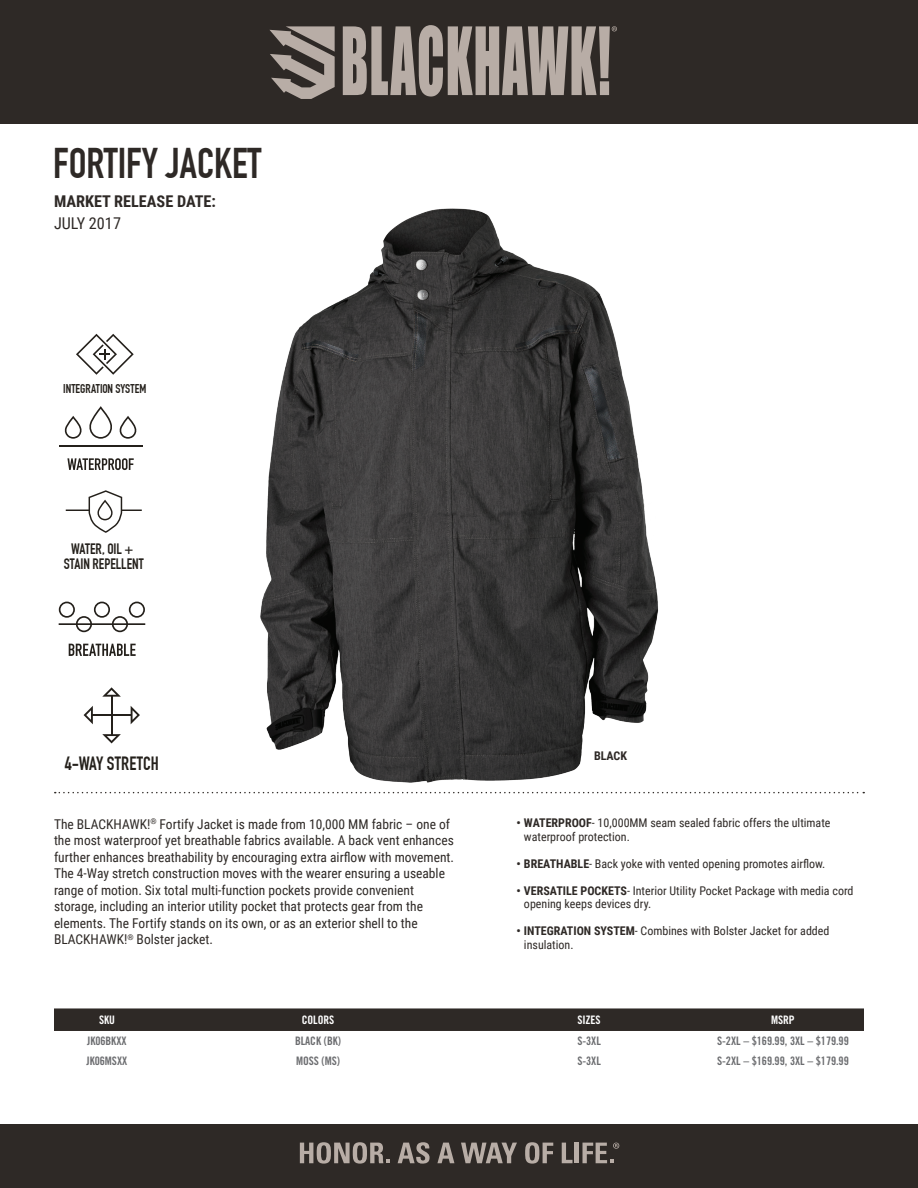
<style>
.page{position:relative;width:918px;height:1188px;background:#fff}
.page>*{position:absolute;margin:0;border:0;box-sizing:border-box;transform-origin:0 0}
.Product_Name{font:700 42px "DIN Condensed";color:#2e2926}
.t1{font:700 18.75px "DIN Condensed";letter-spacing:.005em;color:#24201b}
.t2{font:700 16.2px "Roboto Condensed";color:#2e2926}
.t3{font:16.2px "Roboto Condensed";color:#2e2926}
.t4{font:700 14.85px/14.9px "DIN Condensed";color:#24201b;text-align:center}
.t5{font:13.5px/16.5px "Roboto Condensed";color:#2e2926}
.t6{font:700 12.45px "DIN Condensed";color:#24201b}
.t7{font:12px/13.5px "Roboto Condensed";color:#2e2926}
.t8{font:700 12px "Roboto Condensed";color:#2e2926}
.t9{font:11.7px "Trade Gothic Bold Cond Twenty";letter-spacing:-.005em;color:#6c6d70}
.t10{font:11.7px "Trade Gothic Bold Cond Twenty";letter-spacing:-.01em;color:#fff}
.s1{font-weight:700}
</style>
<div class="page">
<div style="left:0;top:0;width:918px;height:123px;background:#2e2926"></div>
<svg style="left:343px;top:25px;width:274px;height:72px"></svg>
<svg style="left:269px;top:26px;width:66px;height:73px"></svg>
<svg style="left:55px;top:792px;width:809px;height:1px"></svg>
<div style="left:0;top:1124px;width:918px;height:64px;background:#2e2926"></div>
<svg style="left:300px;top:1142px;width:90px;height:22px"></svg>
<svg style="left:398px;top:1142px;width:32px;height:22px"></svg>
<svg style="left:437px;top:1143px;width:17px;height:20px"></svg>
<svg style="left:461px;top:1143px;width:56px;height:20px"></svg>
<svg style="left:525px;top:1142px;width:28px;height:22px"></svg>
<svg style="left:562px;top:1143px;width:11px;height:20px"></svg>
<hr style="left:575px;top:1143px;width:4px;height:20px;background:#b8ada6">
<svg style="left:583px;top:1143px;width:36px;height:20px"></svg>
<div style="left:54px;top:1008px;width:810px;height:23px;background:#2e2926"></div>
<img style="left:260px;top:208px;width:399px;height:574px">
<hr style="left:92px;top:714px;width:40px;height:2px;background:#24201b">
<hr style="left:111px;top:695px;width:2px;height:40px;background:#24201b">
<svg style="left:102px;top:687px;width:19px;height:10px"></svg>
<svg style="left:102px;top:734px;width:19px;height:9px"></svg>
<svg style="left:131px;top:706px;width:9px;height:18px"></svg>
<svg style="left:84px;top:706px;width:9px;height:18px"></svg>
<svg style="left:119px;top:416px;width:18px;height:23px"></svg>
<svg style="left:64px;top:416px;width:18px;height:23px"></svg>
<hr style="left:59px;top:445px;width:84px;height:2px;background:#24201b">
<svg style="left:89px;top:406px;width:23px;height:33px"></svg>
<svg style="left:67px;top:458px;width:67px;height:12px"></svg>
<svg style="left:59px;top:602px;width:86px;height:30px"></svg>
<svg style="left:69px;top:644px;width:67px;height:12px"></svg>
<svg style="left:66px;top:490px;width:76px;height:43px"></svg>
<svg style="left:76px;top:334px;width:58px;height:41px"></svg>
<p class="Product_Name" style="left:53px;top:138px;width:210px">FORTIFY JACKET</p>
<p class="t2" style="left:54px;top:190px;width:164px">MARKET RELEASE DATE:</p>
<p class="t3" style="left:54px;top:211px;width:69px">JULY 2017</p>
<p class="t6" style="left:63px;top:382px;width:85px">INTEGRATION SYSTEM</p>
<p class="t4" style="left:64px;top:542px;width:82px">WATER, OIL +<br>STAIN REPELLENT</p>
<p class="t1" style="left:65px;top:752px;width:95px">4-WAY STRETCH</p>
<p class="t5" style="left:54px;top:815px;width:402px">The BLACKHAWK!<sup>®</sup> Fortify Jacket is made from 10,000 MM fabric – one of the most waterproof yet breathable fabrics available. A back vent enhances further enhances breathability by encouraging extra airflow with movement.<br>The 4-Way stretch construction moves with the wearer ensuring a useable range of motion. Six total multi-function pockets provide convenient storage, including an interior utility pocket that protects gear from the elements. The Fortify stands on its own, or as an exterior shell to the BLACKHAWK!<sup>®</sup> Bolster jacket.</p>
<p class="t8" style="left:594px;top:747px;width:35px">BLACK</p>
<p class="t7" style="left:524px;top:816px;width:308px;text-indent:-8px"><span class="s1">• WATERPROOF</span>- 10,000MM seam sealed fabric offers the ultimate waterproof protection.</p>
<p class="t7" style="left:516px;top:856px;width:310px"><span class="s1">• BREATHABLE</span>- Back yoke with vented opening promotes airflow.</p>
<p class="t7" style="left:524px;top:883px;width:331px;text-indent:-8px"><span class="s1">• VERSATILE POCKETS</span>- Interior Utility Pocket Package with media cord opening keeps devices dry.</p>
<p class="t7" style="left:524px;top:924px;width:307px;text-indent:-8px"><span class="s1">• INTEGRATION SYSTEM</span>- Combines with Bolster Jacket for added insulation.</p>
<p class="t10" style="left:99px;top:1013px;width:17px">SKU</p>
<p class="t10" style="left:302px;top:1013px;width:34px">COLORS</p>
<p class="t10" style="left:578px;top:1013px;width:25px">SIZES</p>
<p class="t10" style="left:771px;top:1013px;width:25px">MSRP</p>
<p class="t9" style="left:87px;top:1034px;width:41px">JK06BKXX</p>
<p class="t9" style="left:295px;top:1034px;width:47px">BLACK (BK)</p>
<p class="t9" style="left:577px;top:1034px;width:25px">S-3XL</p>
<p class="t9" style="left:717px;top:1034px;width:133px">S-2XL – $169.99, 3XL – $179.99</p>
<p class="t9" style="left:87px;top:1054px;width:42px">JK06MSXX</p>
<p class="t9" style="left:296px;top:1054px;width:46px">MOSS (MS)</p>
<p class="t9" style="left:577px;top:1054px;width:25px">S-3XL</p>
<p class="t9" style="left:717px;top:1054px;width:133px">S-2XL – $169.99, 3XL – $179.99</p>
</div>
